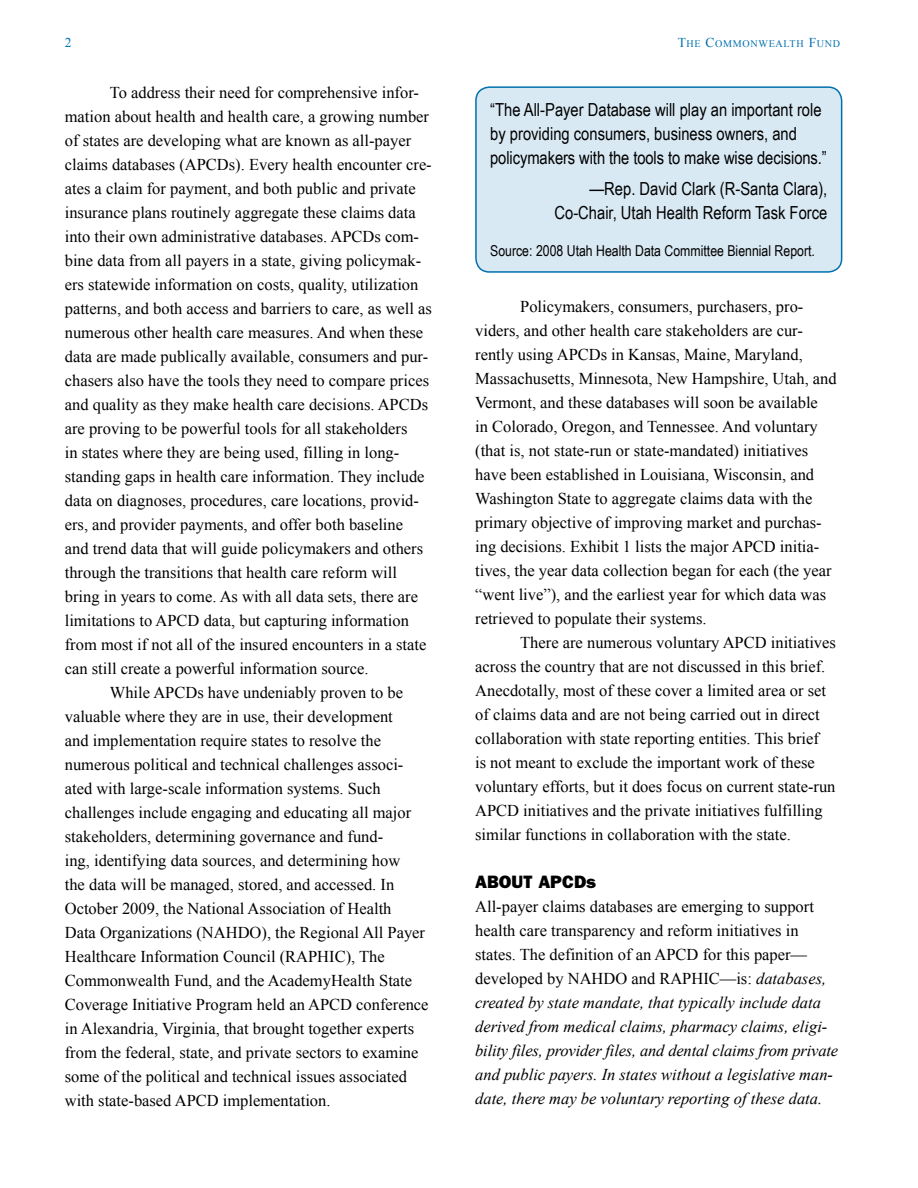
<style>
.page{position:relative;width:918px;height:1188px;background:#fff}
.page>*{position:absolute;margin:0;border:0;box-sizing:border-box;transform-origin:0 0}
.Box_text{font:18px/24px "Arial Narrow";color:#000}
.Head_A_-_Franklin{font:18px "ITC Franklin Gothic Std Hvy";color:#000}
.BT_2_-_Times_IB{font:16.5px/24px "Times New Roman";color:#000}
.BT_-_Times_IB{font:italic 16.5px/24px "Times New Roman";color:#000}
.Box_text-2{font:15px "Arial Narrow";color:#000}
.t1{font:13.5px "Times New Roman";color:#0070af}
.t2{font:10.2px "Times New Roman";letter-spacing:.065em;color:#0070af}
.s1{font-size:13.5px}
.s2{font-style:normal}
</style>
<div class="page">
<div style="left:476px;top:87px;width:366px;height:185px;background:#d9e9f3;border-radius:14px"></div>
<div style="left:475px;top:86px;width:367px;height:187px;border:2px solid #0070af;border-radius:14px"></div>
<p class="t1" style="left:65px;top:34px;width:8px">2</p>
<p class="t2" style="left:678px;top:37px;width:163px"><span class="s1">T</span>HE <span class="s1">C</span>OMMONWEALTH <span class="s1">F</span>UND</p>
<p class="BT_2_-_Times_IB" style="left:65px;top:80px;width:369px;text-indent:45px">To address their need for comprehensive infor&shy;mation about health and health care, a growing number of states are developing what are known as all-payer claims databases (APCDs). Every health encounter cre&shy;ates a claim for payment, and both public and private insurance plans routinely aggregate these claims data into their own administrative databases. APCDs com&shy;bine data from all payers in a state, giving policymak&shy;ers statewide information on costs, quality, utilization patterns, and both access and barriers to care, as well as numerous other health care measures. And when these data are made publically available, consumers and pur&shy;chasers also have the tools they need to compare prices and quality as they make health care decisions. APCDs are proving to be powerful tools for all stakeholders<br>in states where they are being used, filling in long&shy;standing gaps in health care information. They include data on diagnoses, procedures, care locations, provid&shy;ers, and provider payments, and offer both baseline<br>and trend data that will guide policymakers and others through the transitions that health care reform will bring in years to come. As with all data sets, there are limitations to APCD data, but capturing information from most if not all of the insured encounters in a state can still create a powerful information source.</p>
<p class="BT_2_-_Times_IB" style="left:65px;top:680px;width:365px;text-indent:45px">While APCDs have undeniably proven to be valuable where they are in use, their development<br>and implementation require states to resolve the numerous political and technical challenges associ&shy;ated with large-scale information systems. Such challenges include engaging and educating all major stakeholders, determining governance and fund-<br>ing, identifying data sources, and determining how<br>the data will be managed, stored, and accessed. In October 2009, the National Association of Health<br>Data Organizations (NAHDO), the Regional All Payer Healthcare Information Council (RAPHIC), The Commonwealth Fund, and the AcademyHealth State Coverage Initiative Program held an APCD conference in Alexandria, Virginia, that brought together experts from the federal, state, and private sectors to examine some of the political and technical issues associated with state-based APCD implementation.</p>
<p class="Box_text" style="left:490px;top:97px;width:338px">“The All-Payer Database will play an important role by providing consumers, business owners, and policymakers with the tools to make wise decisions.”</p>
<p class="Box_text" style="left:554px;top:176px;width:274px;text-align:right">—Rep. David Clark (R-Santa Clara),<br>Co-Chair, Utah Health Reform Task Force</p>
<p class="Box_text-2" style="left:490px;top:240px;width:326px">Source: 2008 Utah Health Data Committee Biennial Report.</p>
<p class="BT_2_-_Times_IB" style="left:475px;top:295px;width:363px;text-indent:45px">Policymakers, consumers, purchasers, pro&shy;viders, and other health care stakeholders are cur&shy;rently using APCDs in Kansas, Maine, Maryland, Massachusetts, Minnesota, New Hampshire, Utah, and Vermont, and these databases will soon be available<br>in Colorado, Oregon, and Tennessee. And voluntary (that is, not state-run or state-mandated) initiatives have been established in Louisiana, Wisconsin, and Washington State to aggregate claims data with the primary objective of improving market and purchas&shy;ing decisions. Exhibit 1 lists the major APCD initia&shy;tives, the year data collection began for each (the year “went live”), and the earliest year for which data was retrieved to populate their systems.</p>
<p class="BT_2_-_Times_IB" style="left:475px;top:631px;width:362px;text-indent:45px">There are numerous voluntary APCD initiatives across the country that are not discussed in this brief.<br>Anecdotally, most of these cover a limited area or set of claims data and are not being carried out in direct collaboration with state reporting entities. This brief<br>is not meant to exclude the important work of these voluntary efforts, but it does focus on current state-run APCD initiatives and the private initiatives fulfilling similar functions in collaboration with the state.</p>
<p class="Head_A_-_Franklin" style="left:475px;top:871px;width:122px">ABOUT APCDs</p>
<p class="BT_-_Times_IB" style="left:475px;top:894px;width:365px"><span class="s2">All-payer claims databases are emerging to support health care transparency and reform initiatives in states. The definition of an APCD for this paper— developed by NAHDO and RAPHIC—is:</span> databases, created by state mandate, that typically include data derived from medical claims, pharmacy claims, eligi&shy;bility files, provider files, and dental claims from private and public payers. In states without a legislative man&shy;date, there may be voluntary reporting of these data.</p>
</div>
